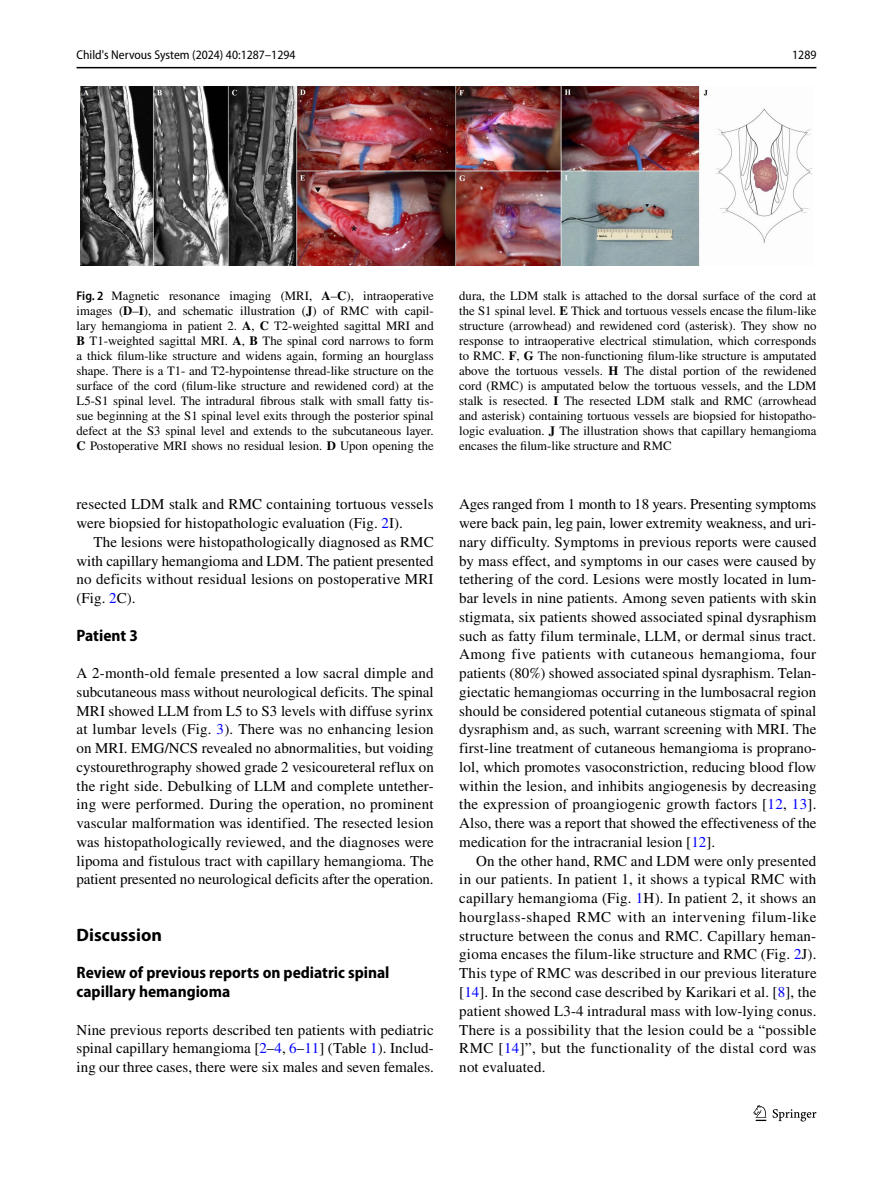
<style>
.page{position:relative;width:893px;height:1187px;background:#fff}
.page>*{position:absolute;margin:0;border:0;box-sizing:border-box;transform-origin:0 0}
.t1{font:700 18px "Myriad Pro";color:#000}
.t2{font:700 semi-condensed 16.5px/18.8px "Myriad Pro";color:#000}
.t3{font:15px/18.8px "STIX";letter-spacing:.005em;color:#000;text-align:justify}
.t4{font:12.75px/15px "STIX";color:#000;text-align:justify}
.t5{font:semi-condensed 12.75px "Myriad Pro";color:#000}
.s1{font-family:"Myriad Pro";font-weight:600;font-stretch:semi-condensed}
.s2{font-weight:700}
.s3{color:#00f}
</style>
<div class="page">
<hr style="left:77px;top:67px;width:739px;height:1px;background:#000">
<svg style="left:753px;top:1105px;width:13px;height:15px"></svg>
<svg style="left:773px;top:1109px;width:43px;height:12px"></svg>
<img style="left:81px;top:87px;width:731px;height:178px">
<p class="t5" style="left:77px;top:48px;width:220px">Child's Nervous System (2024) 40:1287–1294</p>
<p class="t5" style="left:792px;top:48px;width:26px">1289</p>
<p class="t4" style="left:77px;top:289px;width:359px"><span class="s1">Fig. 2</span> Magnetic resonance imaging (MRI, <span class="s2">A</span>–<span class="s2">C</span>), intraoperative images (<span class="s2">D</span>–<span class="s2">I</span>), and schematic illustration (<span class="s2">J</span>) of RMC with capil&shy;lary hemangioma in patient 2. <span class="s2">A</span>, <span class="s2">C</span> T2-weighted sagittal MRI and <span class="s2">B</span> T1-weighted sagittal MRI. <span class="s2">A</span>, <span class="s2">B</span> The spinal cord narrows to form a thick filum-like structure and widens again, forming an hourglass shape. There is a T1- and T2-hypointense thread-like structure on the surface of the cord (filum-like structure and rewidened cord) at the L5-S1 spinal level. The intradural fibrous stalk with small fatty tis&shy;sue beginning at the S1 spinal level exits through the posterior spinal defect at the S3 spinal level and extends to the subcutaneous layer.<br><span class="s2">C</span> Postoperative MRI shows no residual lesion. <span class="s2">D</span> Upon opening the</p>
<p class="t4" style="left:459px;top:289px;width:359px">dura, the LDM stalk is attached to the dorsal surface of the cord at the S1 spinal level. <span class="s2">E</span> Thick and tortuous vessels encase the filum-like structure (arrowhead) and rewidened cord (asterisk). They show no response to intraoperative electrical stimulation, which corresponds to RMC. <span class="s2">F</span>, <span class="s2">G</span> The non-functioning filum-like structure is amputated above the tortuous vessels. <span class="s2">H</span> The distal portion of the rewidened cord (RMC) is amputated below the tortuous vessels, and the LDM stalk is resected. <span class="s2">I</span> The resected LDM stalk and RMC (arrowhead and asterisk) containing tortuous vessels are biopsied for histopatho&shy;logic evaluation. <span class="s2">J</span> The illustration shows that capillary hemangioma encases the filum-like structure and RMC</p>
<p class="t3" style="left:77px;top:496px;width:358px">resected LDM stalk and RMC containing tortuous vessels were biopsied for histopathologic evaluation (Fig. <span class="s3">2</span>I).</p>
<p class="t3" style="left:77px;top:533px;width:359px;text-indent:17px">The lesions were histopathologically diagnosed as RMC with capillary hemangioma and LDM. The patient presented no deficits without residual lesions on postoperative MRI (Fig. <span class="s3">2</span>C).</p>
<p class="t2" style="left:77px;top:625px;width:63px">Patient 3</p>
<p class="t3" style="left:77px;top:664px;width:359px">A 2-month-old female presented a low sacral dimple and subcutaneous mass without neurological deficits. The spinal MRI showed LLM from L5 to S3 levels with diffuse syrinx at lumbar levels (Fig. <span class="s3">3</span>). There was no enhancing lesion on MRI. EMG/NCS revealed no abnormalities, but voiding cystourethrography showed grade 2 vesicoureteral reflux on the right side. Debulking of LLM and complete untether&shy;ing were performed. During the operation, no prominent vascular malformation was identified. The resected lesion was histopathologically reviewed, and the diagnoses were lipoma and fistulous tract with capillary hemangioma. The patient presented no neurological deficits after the operation.</p>
<p class="t1" style="left:77px;top:922px;width:87px">Discussion</p>
<p class="t2" style="left:77px;top:963px;width:315px">Review of previous reports on pediatric spinal capillary hemangioma</p>
<p class="t3" style="left:77px;top:1021px;width:359px">Nine previous reports described ten patients with pediatric spinal capillary hemangioma [<span class="s3">2</span>–<span class="s3">4</span>, <span class="s3">6</span>–<span class="s3">11</span>] (Table <span class="s3">1</span>). Includ&shy;ing our three cases, there were six males and seven females.</p>
<p class="t3" style="left:459px;top:496px;width:359px">Ages ranged from 1 month to 18 years. Presenting symptoms were back pain, leg pain, lower extremity weakness, and uri&shy;nary difficulty. Symptoms in previous reports were caused by mass effect, and symptoms in our cases were caused by tethering of the cord. Lesions were mostly located in lum&shy;bar levels in nine patients. Among seven patients with skin stigmata, six patients showed associated spinal dysraphism such as fatty filum terminale, LLM, or dermal sinus tract.<br>Among five patients with cutaneous hemangioma, four patients (80%) showed associated spinal dysraphism. Telan&shy;giectatic hemangiomas occurring in the lumbosacral region should be considered potential cutaneous stigmata of spinal dysraphism and, as such, warrant screening with MRI. The first-line treatment of cutaneous hemangioma is proprano&shy;lol, which promotes vasoconstriction, reducing blood flow within the lesion, and inhibits angiogenesis by decreasing the expression of proangiogenic growth factors [<span class="s3">12</span>, <span class="s3">13</span>].<br>Also, there was a report that showed the effectiveness of the medication for the intracranial lesion [<span class="s3">12</span>].</p>
<p class="t3" style="left:459px;top:852px;width:359px;text-indent:17px">On the other hand, RMC and LDM were only presented in our patients. In patient 1, it shows a typical RMC with capillary hemangioma (Fig. <span class="s3">1</span>H). In patient 2, it shows an hourglass-shaped RMC with an intervening filum-like structure between the conus and RMC. Capillary heman&shy;gioma encases the filum-like structure and RMC (Fig. <span class="s3">2</span>J).<br>This type of RMC was described in our previous literature [<span class="s3">14</span>]. In the second case described by Karikari et al. [<span class="s3">8</span>], the patient showed L3-4 intradural mass with low-lying conus.<br>There is a possibility that the lesion could be a “possible RMC [<span class="s3">14</span>]”, but the functionality of the distal cord was not evaluated.</p>
</div>
